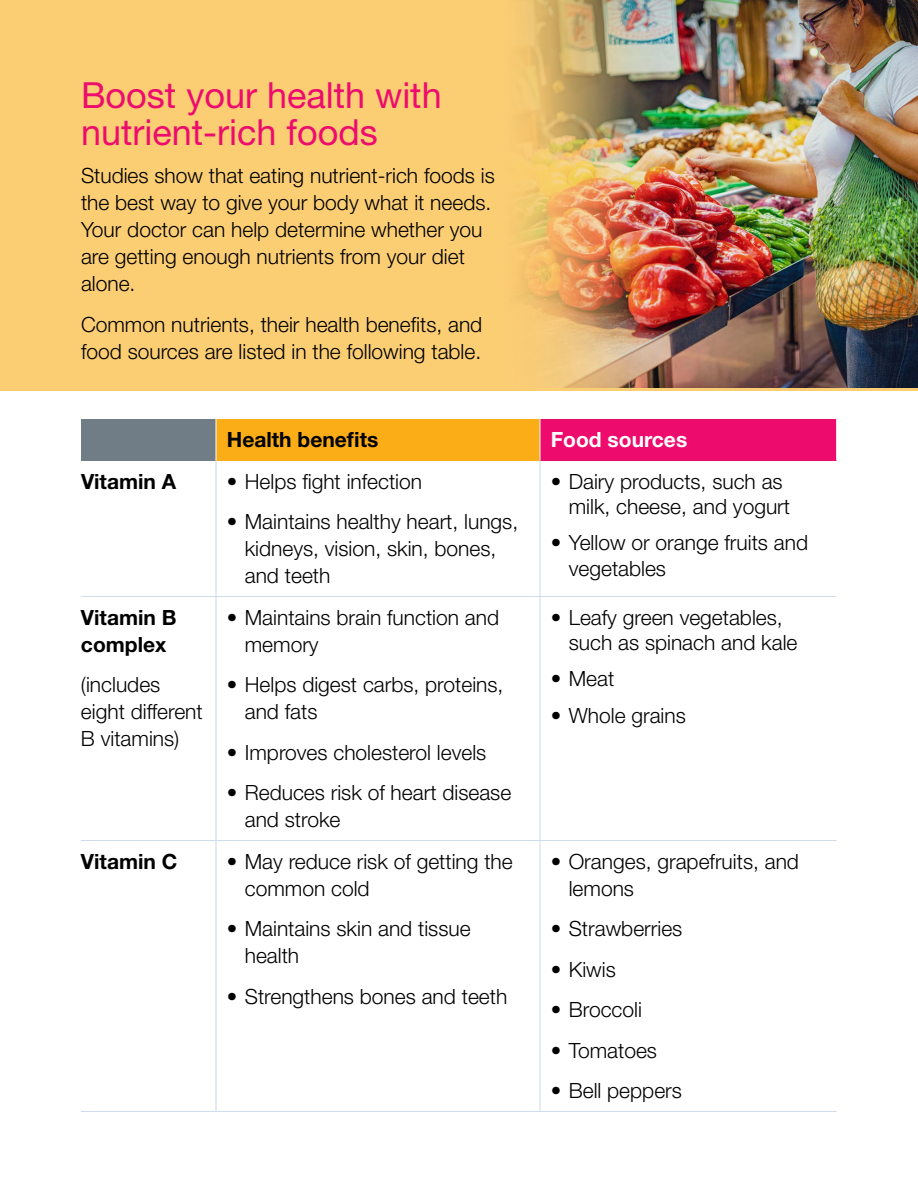
<style>
.page{position:relative;width:918px;height:1188px;background:#fff}
.page>*{position:absolute;margin:0;border:0;box-sizing:border-box;transform-origin:0 0}
.t1{font:36px/37.5px "Helvetica Neue LT Std";color:#ed0c6d}
.t2{font:300 21px/27px "Helvetica Neue LT Std";color:#000}
.t3{font:700 21px/27px "Helvetica Neue LT Std";color:#000}
.t4{font:700 21px "Helvetica Neue LT Std";color:#fff}
</style>
<div class="page">
<div style="left:0;top:0;width:918px;height:391px;background:#fcce74"></div>
<img style="left:518px;top:0;width:400px;height:388px">
<div style="left:81px;top:419px;width:135px;height:42px;background:#707d87"></div>
<div style="left:216px;top:419px;width:324px;height:42px;background:#fbad18"></div>
<div style="left:540px;top:419px;width:297px;height:42px;background:#ed0c6d"></div>
<hr style="left:216px;top:419px;width:1px;height:42px;background:#fff">
<hr style="left:540px;top:419px;width:1px;height:42px;background:#fff">
<hr style="left:836px;top:419px;width:1px;height:42px;background:#fff">
<hr style="left:216px;top:461px;width:1px;height:135px;background:#d0dbea">
<hr style="left:540px;top:461px;width:1px;height:135px;background:#d0dbea">
<hr style="left:81px;top:596px;width:135px;height:1px;background:#d0dbea">
<hr style="left:216px;top:596px;width:324px;height:1px;background:#d0dbea">
<hr style="left:216px;top:597px;width:1px;height:243px;background:#d0dbea">
<hr style="left:540px;top:596px;width:297px;height:1px;background:#d0dbea">
<hr style="left:540px;top:597px;width:1px;height:243px;background:#d0dbea">
<hr style="left:81px;top:840px;width:135px;height:1px;background:#d0dbea">
<hr style="left:216px;top:840px;width:324px;height:1px;background:#d0dbea">
<hr style="left:216px;top:841px;width:1px;height:270px;background:#d0dbea">
<hr style="left:540px;top:840px;width:297px;height:1px;background:#d0dbea">
<hr style="left:540px;top:841px;width:1px;height:270px;background:#d0dbea">
<hr style="left:81px;top:1111px;width:135px;height:1px;background:#d0dbea">
<hr style="left:216px;top:1111px;width:324px;height:1px;background:#d0dbea">
<hr style="left:540px;top:1111px;width:297px;height:1px;background:#d0dbea">
<h1 class="t1" style="left:81px;top:76px;width:362px">Boost your health with nutrient-rich foods</h1>
<p class="t2" style="left:81px;top:162px;width:415px">Studies show that eating nutrient-rich foods is the best way to give your body what it needs.<br>Your doctor can help determine whether you are getting enough nutrients from your diet alone.</p>
<p class="t2" style="left:81px;top:310px;width:403px">Common nutrients, their health benefits, and food sources are listed in the following table.</p>
<p class="t3" style="left:227px;top:426px;width:153px">Health benefits</p>
<p class="t4" style="left:551px;top:427px;width:138px">Food sources</p>
<p class="t3" style="left:81px;top:467px;width:97px">Vitamin A</p>
<p class="t2" style="left:227px;top:467px;width:197px">• Helps fight infection</p>
<p class="t2" style="left:245px;top:508px;width:275px;text-indent:-18px">• Maintains healthy heart, lungs, kidneys, vision, skin, bones, and teeth</p>
<p class="t3" style="left:81px;top:603px;width:97px">Vitamin B complex</p>
<p class="t2" style="left:81px;top:671px;width:123px">(includes eight different<br>B vitamins)</p>
<p class="t2" style="left:245px;top:603px;width:256px;text-indent:-18px">• Maintains brain function and memory</p>
<p class="t2" style="left:245px;top:671px;width:260px;text-indent:-18px">• Helps digest carbs, proteins, and fats</p>
<p class="t2" style="left:227px;top:738px;width:261px">• Improves cholesterol levels</p>
<p class="t2" style="left:245px;top:779px;width:268px;text-indent:-18px">• Reduces risk of heart disease and stroke</p>
<p class="t3" style="left:81px;top:847px;width:98px">Vitamin C</p>
<p class="t2" style="left:245px;top:847px;width:270px;text-indent:-18px">• May reduce risk of getting the common cold</p>
<p class="t2" style="left:245px;top:915px;width:227px;text-indent:-18px">• Maintains skin and tissue health</p>
<p class="t2" style="left:227px;top:982px;width:282px">• Strengthens bones and teeth</p>
<p class="t2" style="left:569px;top:468px;width:223px;line-height:25.5px;text-indent:-18px">• Dairy products, such as milk, cheese, and yogurt</p>
<p class="t2" style="left:569px;top:530px;width:241px;line-height:25.5px;text-indent:-18px">• Yellow or orange fruits and vegetables</p>
<p class="t2" style="left:569px;top:604px;width:230px;line-height:25.5px;text-indent:-18px">• Leafy green vegetables, such as spinach and kale</p>
<p class="t2" style="left:551px;top:665px;width:65px">• Meat</p>
<p class="t2" style="left:551px;top:701px;width:137px">• Whole grains</p>
<p class="t2" style="left:569px;top:847px;width:232px;text-indent:-18px">• Oranges, grapefruits, and lemons</p>
<p class="t2" style="left:551px;top:915px;width:133px">• Strawberries</p>
<p class="t2" style="left:551px;top:955px;width:67px">• Kiwis</p>
<p class="t2" style="left:551px;top:996px;width:93px">• Broccoli</p>
<p class="t2" style="left:551px;top:1036px;width:108px">• Tomatoes</p>
<p class="t2" style="left:551px;top:1077px;width:133px">• Bell peppers</p>
</div>
